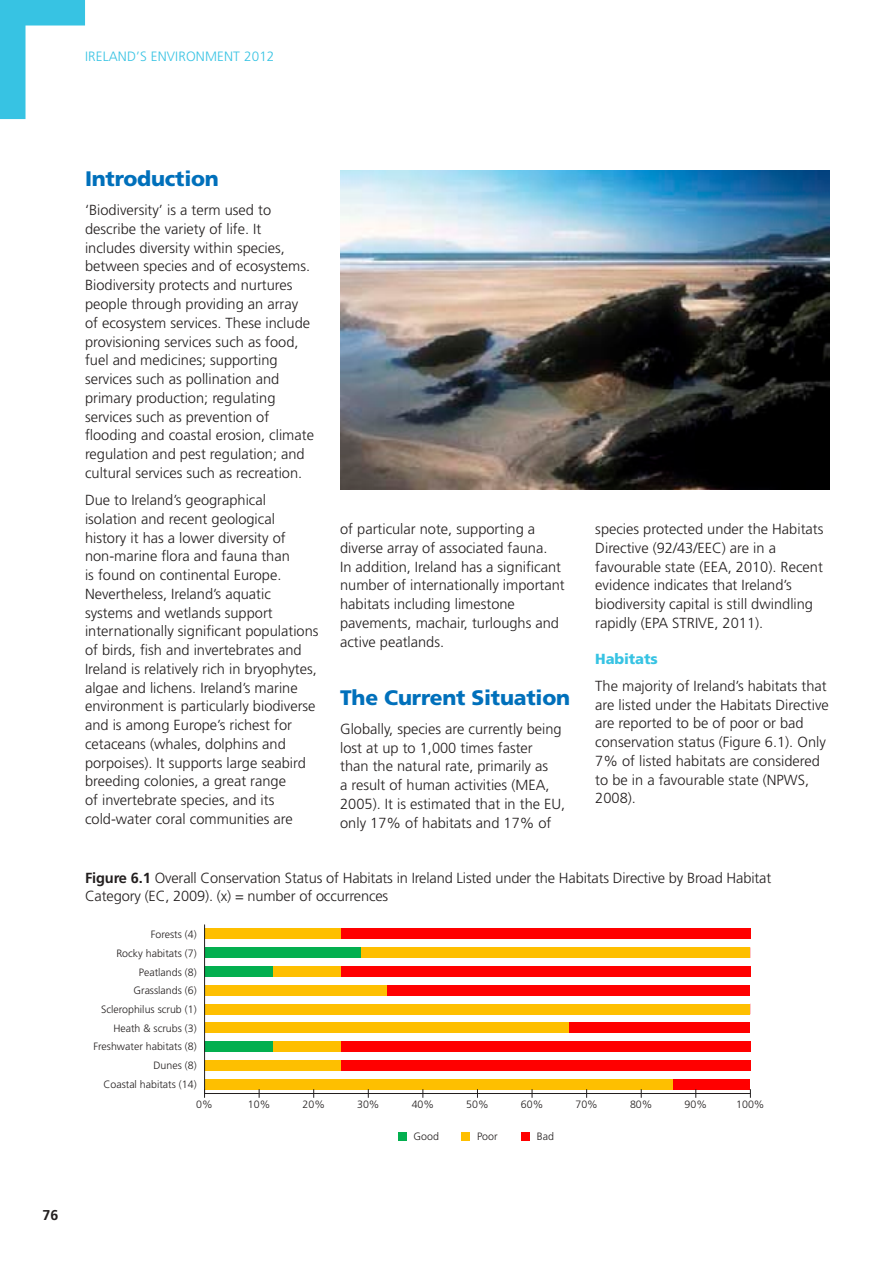
<style>
.page{position:relative;width:893px;height:1263px;background:#fff}
.page>*{position:absolute;margin:0;border:0;box-sizing:border-box;transform-origin:0 0}
.Body_S2_H1{font:900 21px "Frutiger LT Std";letter-spacing:-.01em;color:#0070bb}
.Body__2{font:300 14.7px/18.8px "Frutiger LT Std";color:#231f1f}
.Head_Fig{font:300 14.7px/18.8px "Frutiger LT Std";letter-spacing:-.01em;color:#231f1f}
.Body_S2_H2{font:900 14.7px "Frutiger LT Std";letter-spacing:-.01em;color:#37c3e3}
.Folio{font:700 14.25px "Frutiger LT Std";color:#231f1f}
.Headers{font:300 13.5px "Frutiger LT Std";letter-spacing:.01em;color:#37c3e3}
.t1{font:300 10.65px/18.6px "Frutiger LT Std";color:#231f1f;text-align:right}
.s1{font-weight:700}
</style>
<div class="page">
<svg style="left:0;top:0;width:85px;height:119px"></svg>
<div style="left:341px;top:928px;width:409px;height:11px;background:#f00"></div>
<div style="left:341px;top:966px;width:409px;height:11px;background:#f00"></div>
<div style="left:386px;top:985px;width:364px;height:10px;background:#f00"></div>
<div style="left:568px;top:1022px;width:182px;height:11px;background:#f00"></div>
<div style="left:341px;top:1041px;width:409px;height:11px;background:#f00"></div>
<div style="left:341px;top:1060px;width:409px;height:10px;background:#f00"></div>
<div style="left:672px;top:1079px;width:78px;height:10px;background:#f00"></div>
<div style="left:205px;top:928px;width:136px;height:11px;background:#febf00"></div>
<div style="left:360px;top:947px;width:390px;height:11px;background:#febf00"></div>
<div style="left:273px;top:966px;width:68px;height:11px;background:#febf00"></div>
<div style="left:205px;top:985px;width:181px;height:10px;background:#febf00"></div>
<div style="left:205px;top:1004px;width:545px;height:10px;background:#febf00"></div>
<div style="left:205px;top:1022px;width:363px;height:11px;background:#febf00"></div>
<div style="left:273px;top:1041px;width:68px;height:11px;background:#febf00"></div>
<div style="left:205px;top:1060px;width:136px;height:10px;background:#febf00"></div>
<div style="left:205px;top:1079px;width:467px;height:10px;background:#febf00"></div>
<div style="left:205px;top:947px;width:155px;height:11px;background:#03af4f"></div>
<div style="left:205px;top:966px;width:68px;height:11px;background:#03af4f"></div>
<div style="left:205px;top:1041px;width:68px;height:11px;background:#03af4f"></div>
<div style="left:398px;top:1132px;width:9px;height:9px;background:#03af4f"></div>
<div style="left:462px;top:1132px;width:8px;height:9px;background:#febf00"></div>
<div style="left:521px;top:1132px;width:9px;height:9px;background:#f00"></div>
<hr style="left:205px;top:1093px;width:545px;height:1px;background:#231f1f">
<hr style="left:204px;top:924px;width:1px;height:169px;background:#231f1f">
<img style="left:340px;top:170px;width:489px;height:319px">
<p class="Headers" style="left:85px;top:49px;width:27px">Irelan</p>
<p class="Headers" style="left:127px;top:49px;width:70px">d’s Environm</p>
<p class="Headers" style="left:217px;top:49px;width:59px">ent 2012</p>
<p class="Body_S2_H1" style="left:85px;top:166px;width:135px">Introduction</p>
<p class="Body__2" style="left:85px;top:201px;width:230px">‘Biodiversity’ is a term used to describe the variety of life. It includes diversity within species, between species and of ecosystems.<br>Biodiversity protects and nurtures people through providing an array of ecosystem services. These include provisioning services such as food, fuel and medicines; supporting services such as pollination and primary production; regulating services such as prevention of flooding and coastal erosion, climate regulation and pest regulation; and cultural services such as recreation.</p>
<p class="Body__2" style="left:85px;top:491px;width:235px">Due to Ireland’s geographical isolation and recent geological history it has a lower diversity of non-marine flora and fauna than<br>is found on continental Europe.<br>Nevertheless, Ireland’s aquatic systems and wetlands support internationally significant populations of birds, fish and invertebrates and Ireland is relatively rich in bryophytes, algae and lichens. Ireland’s marine environment is particularly biodiverse and is among Europe’s richest for cetaceans (whales, dolphins and porpoises). It supports large seabird breeding colonies, a great range<br>of invertebrate species, and its cold-water coral communities are</p>
<p class="Body__2" style="left:340px;top:520px;width:226px">of particular note, supporting a diverse array of associated fauna.<br>In addition, Ireland has a significant number of internationally important habitats including limestone pavements, machair, turloughs and active peatlands.</p>
<p class="Body_S2_H1" style="left:340px;top:684px;width:231px">The Current Situation</p>
<p class="Body__2" style="left:340px;top:720px;width:227px">Globally, species are currently being lost at up to 1,000 times faster<br>than the natural rate, primarily as<br>a result of human activities (MEA, 2005). It is estimated that in the EU, only 17% of habitats and 17% of</p>
<p class="Body__2" style="left:595px;top:520px;width:230px">species protected under the Habitats Directive (92/43/EE C) are in a favourable state (EEA, 2010). Recent evidence indicates that Ireland’s biodiversity capital is still dwindling rapidly (EPA STRIVE, 2011).</p>
<p class="Body_S2_H2" style="left:595px;top:649px;width:64px">Habitats</p>
<p class="Body__2" style="left:595px;top:676px;width:235px">The majority of Ireland’s habitats that are listed under the Habitats Directive are reported to be of poor or bad conservation status (Figure 6.1). Only<br>7% of listed habitats are considered to be in a favourable state (NPWS,<br>2008).</p>
<p class="Head_Fig" style="left:85px;top:868px;width:688px"><span class="s1">Figure 6.1</span> Overall Conservation Status of Habitats in Ireland Listed under the Habitats Directive by Broad Habitat<br>Category (EC, 2009). (x) = number of occurrences</p>
<p class="t1" style="left:94px;top:925px;width:105px">Forests (4)<br>Rocky habitats (7)<br>Peatlands (8)<br>Grasslands (6)<br>Sclerophilus scrub (1)<br>Heath &amp; scrubs (3)<br>Freshwater habitats (8)<br>Dunes (8)<br>Coastal habitats (14)</p>
<p class="t1" style="left:196px;top:1095px;width:18px">0%</p>
<p class="t1" style="left:248px;top:1095px;width:24px">10%</p>
<p class="t1" style="left:302px;top:1095px;width:24px">20%</p>
<p class="t1" style="left:357px;top:1095px;width:24px">30%</p>
<p class="t1" style="left:412px;top:1095px;width:24px">40%</p>
<p class="t1" style="left:466px;top:1095px;width:24px">50%</p>
<p class="t1" style="left:521px;top:1095px;width:24px">60%</p>
<p class="t1" style="left:575px;top:1095px;width:24px">70%</p>
<p class="t1" style="left:630px;top:1095px;width:24px">80%</p>
<p class="t1" style="left:685px;top:1095px;width:24px">90%</p>
<p class="t1" style="left:736px;top:1095px;width:30px">100%</p>
<p class="t1" style="left:414px;top:1127px;width:27px">Good</p>
<p class="t1" style="left:477px;top:1127px;width:22px">Poor</p>
<p class="t1" style="left:537px;top:1127px;width:19px">Bad</p>
<p class="Folio" style="left:43px;top:1207px;width:17px">76</p>
</div>
